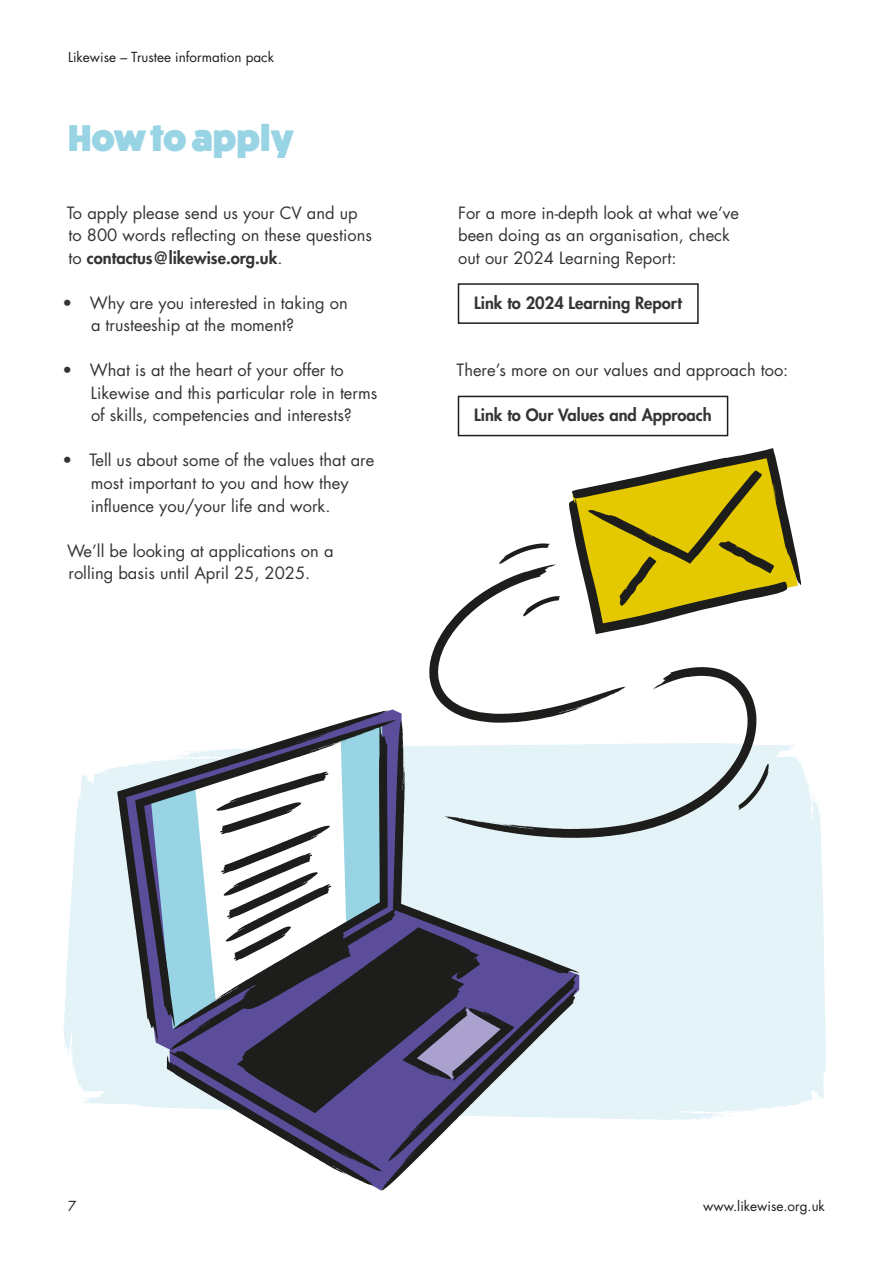
<style>
.page{position:relative;width:893px;height:1263px;background:#fff}
.page>*{position:absolute;margin:0;border:0;box-sizing:border-box;transform-origin:0 0}
.t1{font:37.5px "Fat Frank";color:#98d4e4}
.t2{font:16.5px/22.5px "Futura Std";color:#343432}
.t3{font:800 16.5px "Futura Std";color:#343432}
.t4{font:13.5px "Futura Std";color:#1d1d1b}
.s1{font-weight:800}
</style>
<div class="page">
<svg style="left:281px;top:721px;width:107px;height:20px"></svg>
<svg style="left:429px;top:448px;width:372px;height:275px"></svg>
<svg style="left:63px;top:741px;width:763px;height:450px"></svg>
<div style="left:458px;top:283px;width:241px;height:41px;border:2px solid #1d1d1b"></div>
<div style="left:458px;top:396px;width:270px;height:40px;border:2px solid #1d1d1b"></div>
<p class="t4" style="left:68px;top:48px;width:207px">Likewise – Trustee information pack</p>
<h1 class="t1" style="left:68px;top:117px;width:227px">How to apply</h1>
<p class="t2" style="left:67px;top:202px;width:307px">To apply please send us your CV and up to 800 words reflecting on these questions to <span class="s1">contactus@likewise.org.uk</span>.</p>
<p class="t2" style="left:91px;top:292px;width:258px;text-indent:-28px">• Why are you interested in taking on a trusteeship at the moment?</p>
<p class="t2" style="left:91px;top:359px;width:288px;text-indent:-28px">• What is at the heart of your offer to<br>Likewise and this particular role in terms of skills, competencies and interests?</p>
<p class="t2" style="left:91px;top:449px;width:285px;text-indent:-28px">• Tell us about some of the values that are most important to you and how they influence you/your life and work.</p>
<p class="t2" style="left:67px;top:539px;width:268px">We’ll be looking at applications on a rolling basis until April 25, 2025.</p>
<p class="t2" style="left:458px;top:202px;width:282px">For a more in-depth look at what we’ve been doing as an organisation, check out our 2024 Learning Report:</p>
<p class="t3" style="left:474px;top:292px;width:209px">Link to 2024 Learning Report</p>
<p class="t2" style="left:457px;top:359px;width:333px">There’s more on our values and approach too:</p>
<p class="t3" style="left:474px;top:405px;width:239px">Link to Our Values and Approach</p>
<p class="t4" style="left:68px;top:1197px;width:10px">7</p>
<p class="t4" style="left:703px;top:1197px;width:123px">www.likewise.org.uk</p>
</div>
